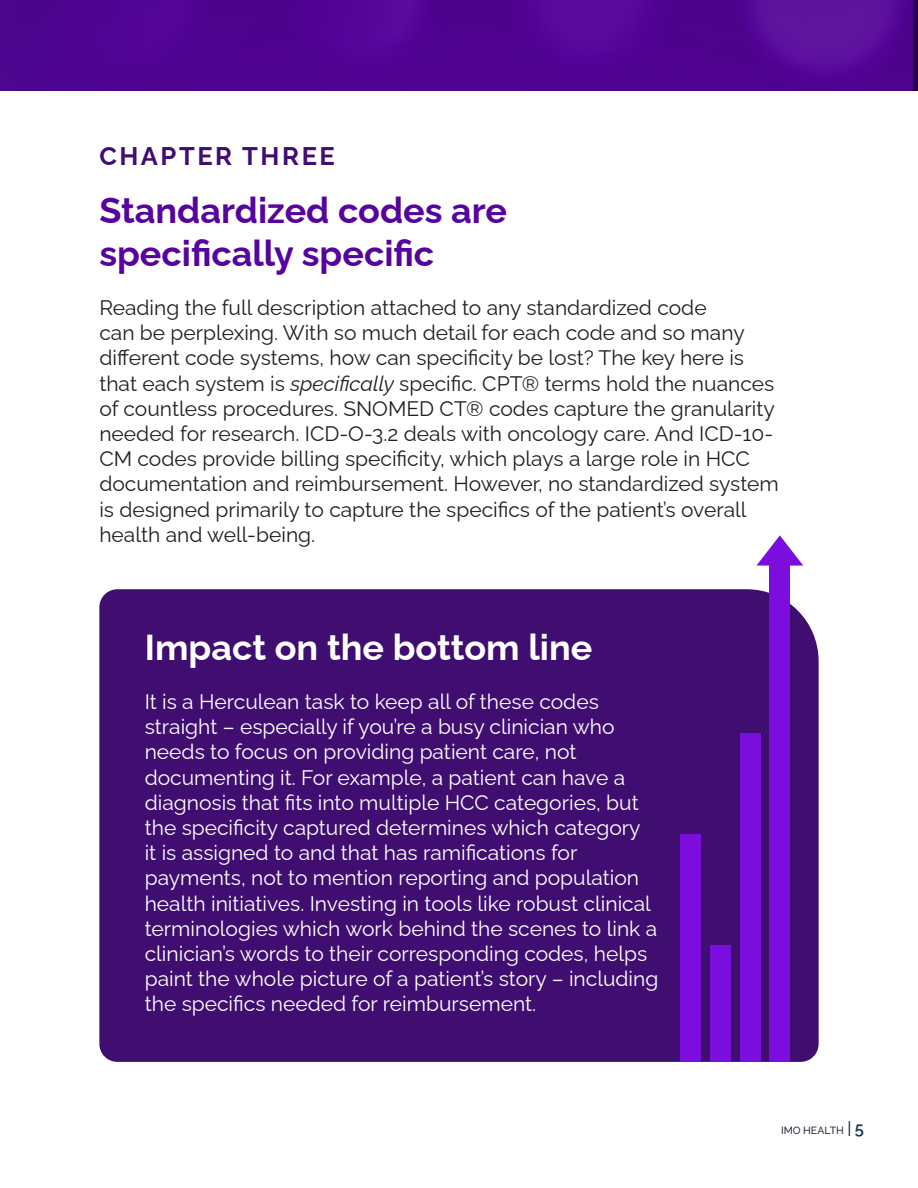
<style>
.page{position:relative;width:918px;height:1188px;background:#fff}
.page>*{position:absolute;margin:0;border:0;box-sizing:border-box;transform-origin:0 0}
.t1{font:700 36px "Raleway";color:#57039e}
.t2{font:700 36px "Raleway";color:#fff}
.t3{font:700 25.5px "Raleway";letter-spacing:.1em;color:#400d71}
.t4{font:21px/25.2px "Raleway";color:#fff}
.t5{font:21px/25.2px "Raleway";color:#231f20}
.t6{font:500 10.5px "Raleway";color:#263240}
.s1{font-style:italic}
.s2{font-size:16.5px}
.s3{font-weight:600;font-size:16.5px;color:#0a385a}
</style>
<div class="page">
<div style="left:99px;top:589px;width:720px;height:473px;background:#400d71"></div>
<div style="left:680px;top:835px;width:21px;height:227px;background:#7c0edd"></div>
<div style="left:710px;top:946px;width:21px;height:116px;background:#7c0edd"></div>
<div style="left:740px;top:733px;width:20px;height:329px;background:#7c0edd"></div>
<div style="left:770px;top:566px;width:20px;height:496px;background:#7c0edd"></div>
<svg style="left:756px;top:535px;width:47px;height:31px"></svg>
<img style="left:0;top:0;width:913px;height:90px">
<p class="t3" style="left:99px;top:136px;width:237px">CHAPTER THREE</p>
<p class="t1" style="left:99px;top:182px;width:409px">Standardized codes are</p>
<p class="t1" style="left:99px;top:225px;width:336px">specifically specific</p>
<p class="t5" style="left:99px;top:293px;width:681px">Reading the full description attached to any standardized code<br>can be perplexing. With so much detail for each code and so many different code systems, how can specificity be lost? The key here is that each system is <span class="s1">specifically</span> specific. CPT® terms hold the nuances of countless procedures. SNOMED CT® codes capture the granularity needed for research. ICD-O-3.2 deals with oncology care. And ICD-10- CM codes provide billing specificity, which plays a large role in HCC documentation and reimbursement. However, no standardized system is designed primarily to capture the specifics of the patient’s overall health and well-being.</p>
<p class="t2" style="left:145px;top:619px;width:449px">Impact on the bottom line</p>
<p class="t4" style="left:145px;top:687px;width:515px">It is a Herculean task to keep all of these codes straight – especially if you’re a busy clinician who needs to focus on providing patient care, not documenting it. For example, a patient can have a diagnosis that fits into multiple HCC categories, but the specificity captured determines which category<br>it is assigned to and that has ramifications for payments, not to mention reporting and population health initiatives. Investing in tools like robust clinical terminologies which work behind the scenes to link a clinician’s words to their corresponding codes, helps paint the whole picture of a patient’s story – including the specifics needed for reimbursement.</p>
<p class="t6" style="left:781px;top:1122px;width:84px">IMO HEALTH <span class="s2">|</span> <span class="s3">5</span></p>
</div>
